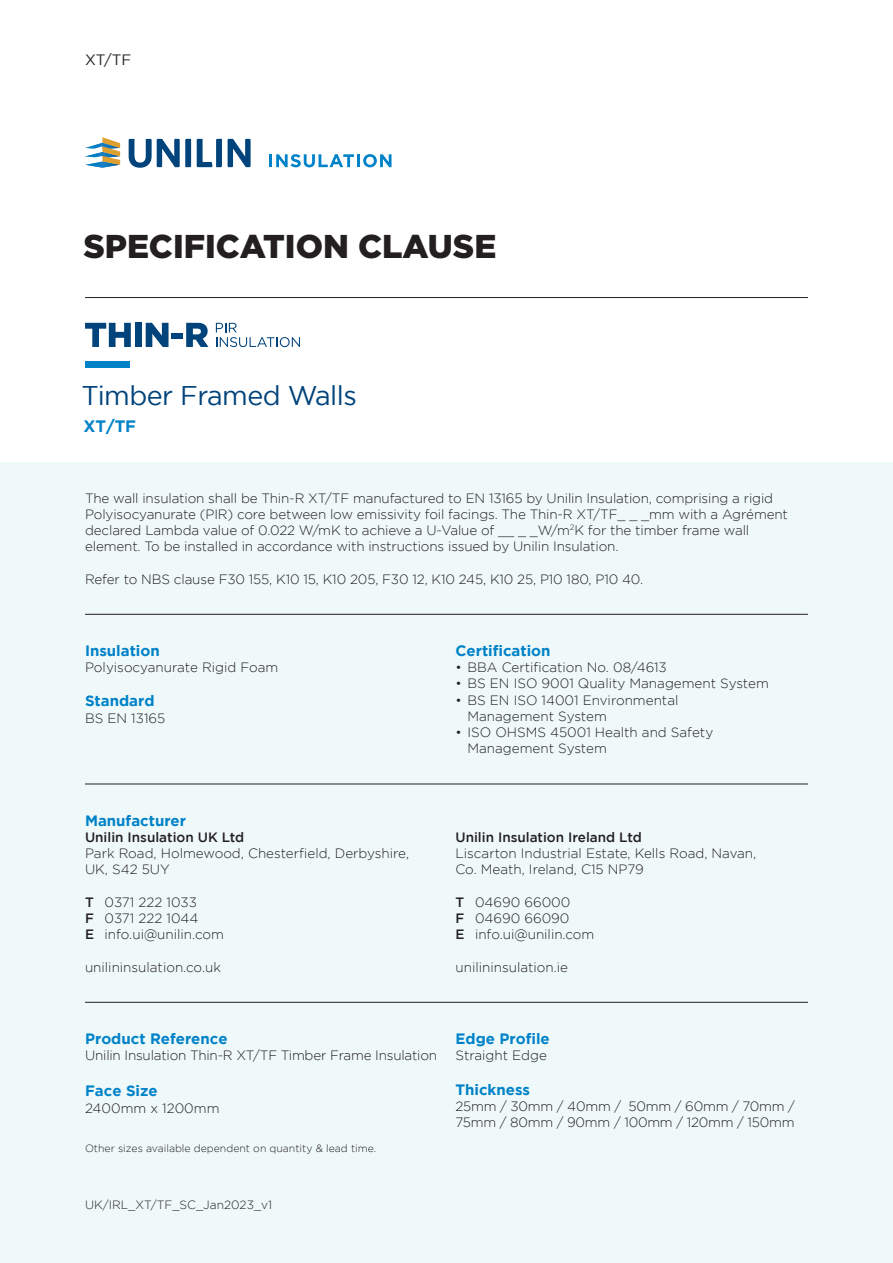
<style>
.page{position:relative;width:893px;height:1263px;background:#fff}
.page>*{position:absolute;margin:0;border:0;box-sizing:border-box;transform-origin:0 0}
.t1{font:900 33px "Gotham";color:#231f20}
.t2{font:27px "Gotham";letter-spacing:-.02em;color:#01437b}
.t3{font:700 16.5px "Gotham";color:#0082c9}
.t4{font:700 15px "Gotham";color:#0082c9}
.t5{font:15px "Gotham";color:#231f20}
.t6{font:300 13.5px/16.2px "Gotham";letter-spacing:-.01em;color:#231f20}
.t7{font:500 13.5px "Gotham";color:#231f20}
.t8{font:300 12px "Gotham";color:#231f20}
.t9{font:300 10.5px "Gotham";color:#231f20}
.s1{font-weight:500}
</style>
<div class="page">
<div style="left:0;top:462px;width:893px;height:801px;background:#eff9f9"></div>
<hr style="left:85px;top:614px;width:723px;height:1px;background:#231f20">
<hr style="left:85px;top:784px;width:723px;height:1px;background:#231f20">
<hr style="left:85px;top:1002px;width:723px;height:1px;background:#231f20">
<div style="left:85px;top:361px;width:44px;height:7px;background:#0082c9"></div>
<svg style="left:216px;top:323px;width:84px;height:24px"></svg>
<svg style="left:85px;top:323px;width:46px;height:24px"></svg>
<div style="left:135px;top:323px;width:7px;height:24px;background:#01437b"></div>
<svg style="left:146px;top:323px;width:23px;height:24px"></svg>
<div style="left:172px;top:333px;width:11px;height:6px;background:#01437b"></div>
<svg style="left:186px;top:323px;width:22px;height:24px"></svg>
<svg style="left:85px;top:137px;width:35px;height:31px"></svg>
<svg style="left:129px;top:139px;width:62px;height:29px"></svg>
<svg style="left:228px;top:139px;width:23px;height:28px"></svg>
<svg style="left:197px;top:139px;width:25px;height:28px"></svg>
<svg style="left:269px;top:154px;width:122px;height:13px"></svg>
<hr style="left:85px;top:297px;width:723px;height:1px;background:#231f20">
<p class="t5" style="left:85px;top:51px;width:48px">XT/TF</p>
<h1 class="t1" style="left:83px;top:227px;width:415px">SPECIFICATION CLAUSE</h1>
<h2 class="t2" style="left:82px;top:381px;width:277px">Timber Framed Walls</h2>
<p class="t3" style="left:84px;top:416px;width:54px">XT/TF</p>
<p class="t6" style="left:85px;top:489px;width:704px">The wall insulation shall be Thin-R XT/TF manufactured to EN 13165 by Unilin Insulation, comprising a rigid Polyisocyanurate (PIR) core between low emissivity foil facings. The Thin-R XT/TF_ _ _mm with a Agrément declared Lambda value of 0.022 W/mK to achieve a U-Value of __ _ _W/m<sup>2</sup>K for the timber frame wall element. To be installed in accordance with instructions issued by Unilin Insulation.</p>
<p class="t6" style="left:85px;top:570px;width:560px">Refer to NBS clause F30 155, K10 15, K10 205, F30 12, K10 245, K10 25, P10 180, P10 40.</p>
<p class="t4" style="left:85px;top:642px;width:76px">Insulation</p>
<p class="t6" style="left:85px;top:659px;width:195px">Polyisocyanurate Rigid Foam</p>
<p class="t4" style="left:85px;top:692px;width:71px">Standard</p>
<p class="t6" style="left:85px;top:709px;width:82px">BS EN 13165</p>
<p class="t4" style="left:85px;top:812px;width:103px">Manufacturer</p>
<p class="t7" style="left:85px;top:829px;width:161px">Unilin Insulation UK Ltd</p>
<p class="t6" style="left:85px;top:845px;width:326px">Park Road, Holmewood, Chesterfield, Derbyshire,</p>
<p class="t6" style="left:85px;top:861px;width:86px">UK, S42 5UY</p>
<p class="t6" style="left:85px;top:894px;width:113px"><span class="s1">T</span> 0371 222 1033</p>
<p class="t6" style="left:85px;top:910px;width:115px"><span class="s1">F</span> 0371 222 1044</p>
<p class="t6" style="left:85px;top:926px;width:140px"><span class="s1">E</span> info.ui@unilin.com</p>
<p class="t6" style="left:85px;top:958px;width:137px">unilininsulation.co.uk</p>
<p class="t4" style="left:455px;top:642px;width:97px">Certification</p>
<p class="t6" style="left:455px;top:659px;width:213px">• BBA Certification No. 08/4613</p>
<p class="t6" style="left:455px;top:675px;width:315px">• BS EN ISO 9001 Quality Management System</p>
<p class="t6" style="left:467px;top:691px;width:212px;text-indent:-12px">• BS EN ISO 14001 Environmental<br>Management System</p>
<p class="t6" style="left:467px;top:724px;width:247px;text-indent:-12px">• ISO OHSMS 45001 Health and Safety<br>Management System</p>
<p class="t7" style="left:455px;top:829px;width:188px">Unilin Insulation Ireland Ltd</p>
<p class="t6" style="left:455px;top:845px;width:302px">Liscarton Industrial Estate, Kells Road, Navan,</p>
<p class="t6" style="left:455px;top:861px;width:190px">Co. Meath, Ireland, C15 NP79</p>
<p class="t6" style="left:455px;top:894px;width:116px"><span class="s1">T</span> 04690 66000</p>
<p class="t6" style="left:455px;top:910px;width:116px"><span class="s1">F</span> 04690 66090</p>
<p class="t6" style="left:455px;top:926px;width:140px"><span class="s1">E</span> info.ui@unilin.com</p>
<p class="t6" style="left:455px;top:958px;width:114px">unilininsulation.ie</p>
<p class="t4" style="left:85px;top:1030px;width:144px">Product Reference</p>
<p class="t6" style="left:85px;top:1047px;width:354px">Unilin Insulation Thin-R XT/TF Timber Frame Insulation</p>
<p class="t4" style="left:85px;top:1082px;width:74px">Face Size</p>
<p class="t6" style="left:85px;top:1099px;width:136px">2400mm x 1200mm</p>
<p class="t9" style="left:85px;top:1142px;width:293px">Other sizes available dependent on quantity &amp; lead time.</p>
<p class="t8" style="left:85px;top:1198px;width:189px">UK/IRL_XT/TF_SC_Jan2023_v1</p>
<p class="t4" style="left:455px;top:1030px;width:96px">Edge Profile</p>
<p class="t6" style="left:455px;top:1047px;width:93px">Straight Edge</p>
<p class="t4" style="left:455px;top:1080px;width:76px">Thickness</p>
<p class="t6" style="left:455px;top:1098px;width:341px">25mm / 30mm / 40mm / 50mm / 60mm / 70mm /<br>75mm / 80mm / 90mm / 100mm / 120mm / 150mm</p>
</div>
